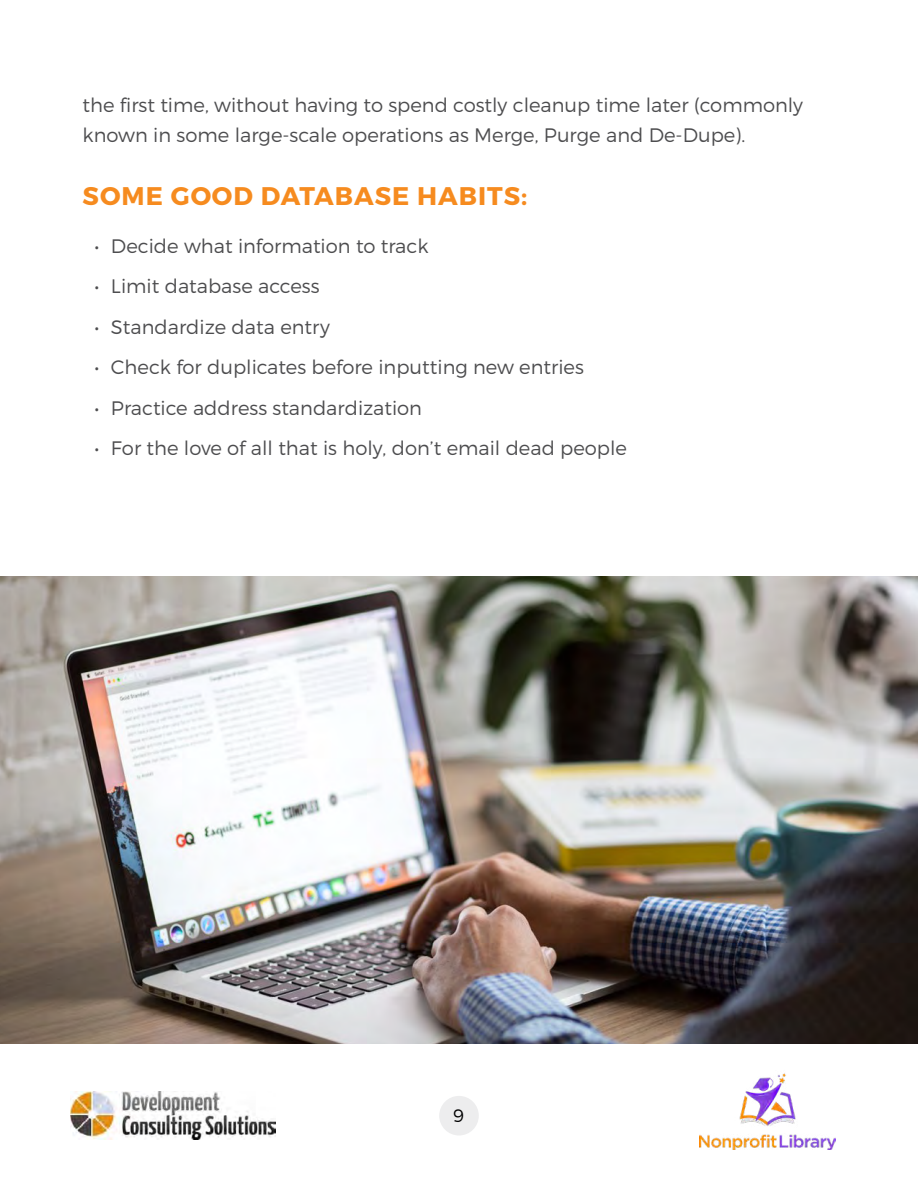
<style>
.page{position:relative;width:918px;height:1188px;background:#fff}
.page>*{position:absolute;margin:0;border:0;box-sizing:border-box;transform-origin:0 0}
.t1{font:700 25.5px "Montserrat";letter-spacing:.04em;color:#f68b1f}
.t2{font:300 19.5px/30px "Montserrat";color:#4d4d4f}
.t3{font:300 18px "Montserrat";color:#000}
</style>
<div class="page">
<img style="left:700px;top:1073px;width:135px;height:77px">
<div style="left:439px;top:1096px;width:40px;height:40px;background:#ededee;border-radius:50%"></div>
<img style="left:71px;top:1092px;width:204px;height:48px">
<img style="left:0;top:576px;width:918px;height:468px">
<p class="t2" style="left:82px;top:90px;width:722px">the first time, without having to spend costly cleanup time later (commonly known in some large-scale operations as Merge, Purge and De-Dupe).</p>
<h1 class="t1" style="left:83px;top:180px;width:446px">SOME GOOD DATABASE HABITS:</h1>
<p class="t2" style="left:94px;top:231px;width:336px">• Decide what information to track</p>
<p class="t2" style="left:94px;top:271px;width:227px">• Limit database access</p>
<p class="t2" style="left:94px;top:312px;width:237px">• Standardize data entry</p>
<p class="t2" style="left:94px;top:352px;width:491px">• Check for duplicates before inputting new entries</p>
<p class="t2" style="left:94px;top:393px;width:329px">• Practice address standardization</p>
<p class="t2" style="left:94px;top:433px;width:534px">• For the love of all that is holy, don’t email dead people</p>
<p class="t3" style="left:453px;top:1105px;width:12px">9</p>
</div>
